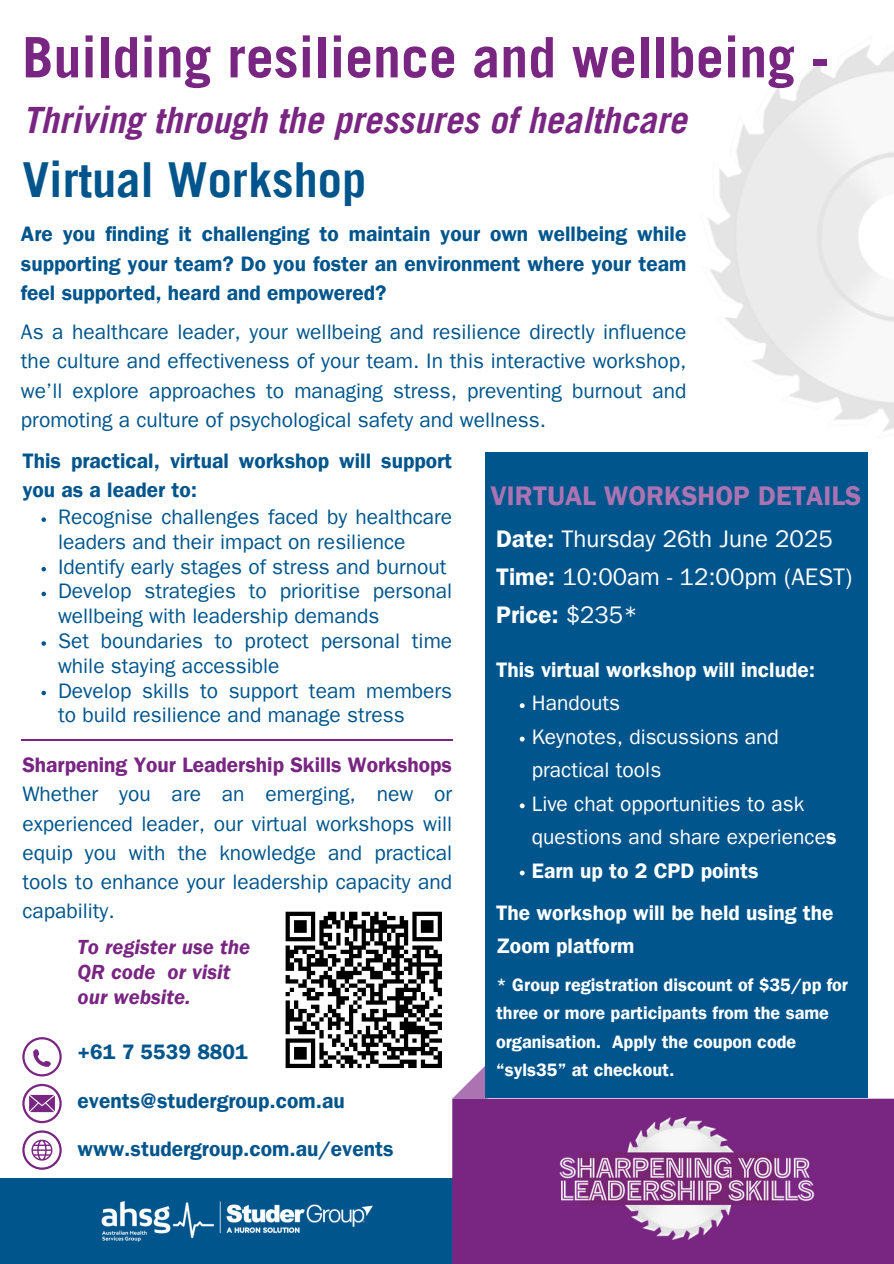
<style>
.page{position:relative;width:894px;height:1264px;background:#fff}
.page>*{position:absolute;margin:0;border:0;box-sizing:border-box;transform-origin:0 0}
.t1{font:700 55.8px "Trade Gothic LT Pro";color:#792582}
.t2{font:700 48.3px "Trade Gothic LT Pro";color:#00558c}
.t3{font:italic 700 36.3px "Trade Gothic LT Pro";color:#792582}
.t4{font:27px "Franklin Gothic LT Pro Dm";color:#ab73b2}
.t5{font:24px/38.2px "Franklin Gothic LT Pro";color:#fff}
.t6{font:21px/29.2px "Franklin Gothic LT Pro";color:#00558c}
.t7{font:21px/29.2px "Franklin Gothic LT Pro Dm";color:#00558c}
.t8{font:21px/33.5px "Franklin Gothic LT Pro";color:#fff}
.t9{font:21px/33.5px "Franklin Gothic LT Pro Dm";color:#fff}
.t10{font:21px/24.8px "Franklin Gothic LT Pro Dm It";color:#792582}
.t11{font:18px/28.5px "Franklin Gothic LT Pro Dm";color:#fff}
.s1{font-family:"Franklin Gothic LT Pro Dm";color:#792582}
.s2{font-family:"Franklin Gothic LT Pro Dm"}
</style>
<div class="page">
<div style="left:0;top:1178px;width:893px;height:85px;background:#00558c"></div>
<svg style="left:453px;top:1067px;width:34px;height:31px"></svg>
<div style="left:452px;top:1098px;width:441px;height:165px;background:#792582"></div>
<svg style="left:22px;top:1037px;width:40px;height:39px"></svg>
<svg style="left:22px;top:1130px;width:40px;height:39px"></svg>
<svg style="left:22px;top:1083px;width:40px;height:40px"></svg>
<img style="left:101px;top:1201px;width:271px;height:41px">
<div style="left:484px;top:452px;width:383px;height:645px;background:#00558c"></div>
<img style="left:708px;top:37px;width:185px;height:394px">
<svg style="left:41px;top:517px;width:5px;height:5px"></svg>
<svg style="left:41px;top:567px;width:5px;height:4px"></svg>
<svg style="left:41px;top:591px;width:5px;height:5px"></svg>
<svg style="left:41px;top:641px;width:5px;height:4px"></svg>
<svg style="left:41px;top:690px;width:5px;height:5px"></svg>
<hr style="left:21px;top:739px;width:431px;height:2px;background:#792582">
<img style="left:543px;top:1117px;width:288px;height:122px">
<svg style="left:519px;top:703px;width:5px;height:5px"></svg>
<svg style="left:519px;top:736px;width:5px;height:5px"></svg>
<svg style="left:519px;top:803px;width:5px;height:5px"></svg>
<svg style="left:519px;top:870px;width:5px;height:5px"></svg>
<svg style="left:285px;top:911px;width:157px;height:158px"></svg>
<p class="t1" style="left:22px;top:37px;width:808px">Building resilience and wellbeing -</p>
<p class="t3" style="left:22px;top:107px;width:665px">Thriving through the pressures of healthcare</p>
<p class="t2" style="left:22px;top:162px;width:345px">Virtual Workshop</p>
<p class="t7" style="left:21px;top:223px;width:666px;text-align:justify">Are you finding it challenging to maintain your own wellbeing while supporting your team? Do you foster an environment where your team feel supported, heard and empowered?</p>
<h6 class="t6" style="left:21px;top:321px;width:666px;text-align:justify">As a healthcare leader, your wellbeing and resilience directly influence the culture and effectiveness of your team. In this interactive workshop, we’ll explore approaches to managing stress, preventing burnout and promoting a culture of psychological safety and wellness.</h6>
<h1 class="t7" style="left:22px;top:449px;width:431px">This practical, virtual workshop will support you as a leader to:</h1>
<p class="t6" style="left:58px;top:508px;width:395px;line-height:24.8px">Recognise challenges faced by healthcare leaders and their impact on resilience</p>
<h5 class="t6" style="left:58px;top:555px;width:390px">Identify early stages of stress and burnout</h5>
<h6 class="t6" style="left:58px;top:582px;width:395px;line-height:24.8px">Develop strategies to prioritise personal wellbeing with leadership demands</h6>
<h5 class="t6" style="left:58px;top:631px;width:395px;line-height:24.8px">Set boundaries to protect personal time while staying accessible</h5>
<p class="t6" style="left:58px;top:681px;width:395px;line-height:24.8px">Develop skills to support team members to build resilience and manage stress</p>
<h2 class="t6" style="left:22px;top:753px;width:431px;text-align:justify"><span class="s1">Sharpening Your Leadership Skills Workshops </span>Whether you are an emerging, new or experienced leader, our virtual workshops will equip you with the knowledge and practical tools to enhance your leadership capacity and capability.</h2>
<p class="t10" style="left:78px;top:938px;width:174px">To register use the<br>QR code or visit our website.</p>
<p class="t7" style="left:78px;top:1040px;width:172px">+61 7 5539 8801</p>
<p class="t7" style="left:78px;top:1089px;width:268px">events@studergroup.com.au</p>
<p class="t7" style="left:78px;top:1137px;width:317px">www.studergroup.com.au/events</p>
<h3 class="t4" style="left:490px;top:486px;width:372px">VIRTUAL WORKSHOP DETAILS</h3>
<h4 class="t5" style="left:496px;top:523px;width:358px"><span class="s2">Date:</span> Thursday 26th June 2025<br><span class="s2">Time:</span> 10:00am - 12:00pm (AEST)<br><span class="s2">Price:</span> $235*</h4>
<h5 class="t9" style="left:496px;top:656px;width:320px">This virtual workshop will include:</h5>
<p class="t8" style="left:531px;top:689px;width:90px">Handouts</p>
<p class="t8" style="left:531px;top:723px;width:248px">Keynotes, discussions and practical tools</p>
<p class="t8" style="left:531px;top:790px;width:306px">Live chat opportunities to ask questions and share experience<span class="s2">s</span></p>
<p class="t9" style="left:531px;top:857px;width:228px">Earn up to 2 CPD points</p>
<h5 class="t9" style="left:496px;top:899px;width:339px">The workshop will be held using the<br>Zoom platform</h5>
<p class="t11" style="left:496px;top:973px;width:353px">* Group registration discount of $35/pp for three or more participants from the same organisation. Apply the coupon code “syls35” at checkout.</p>
</div>
